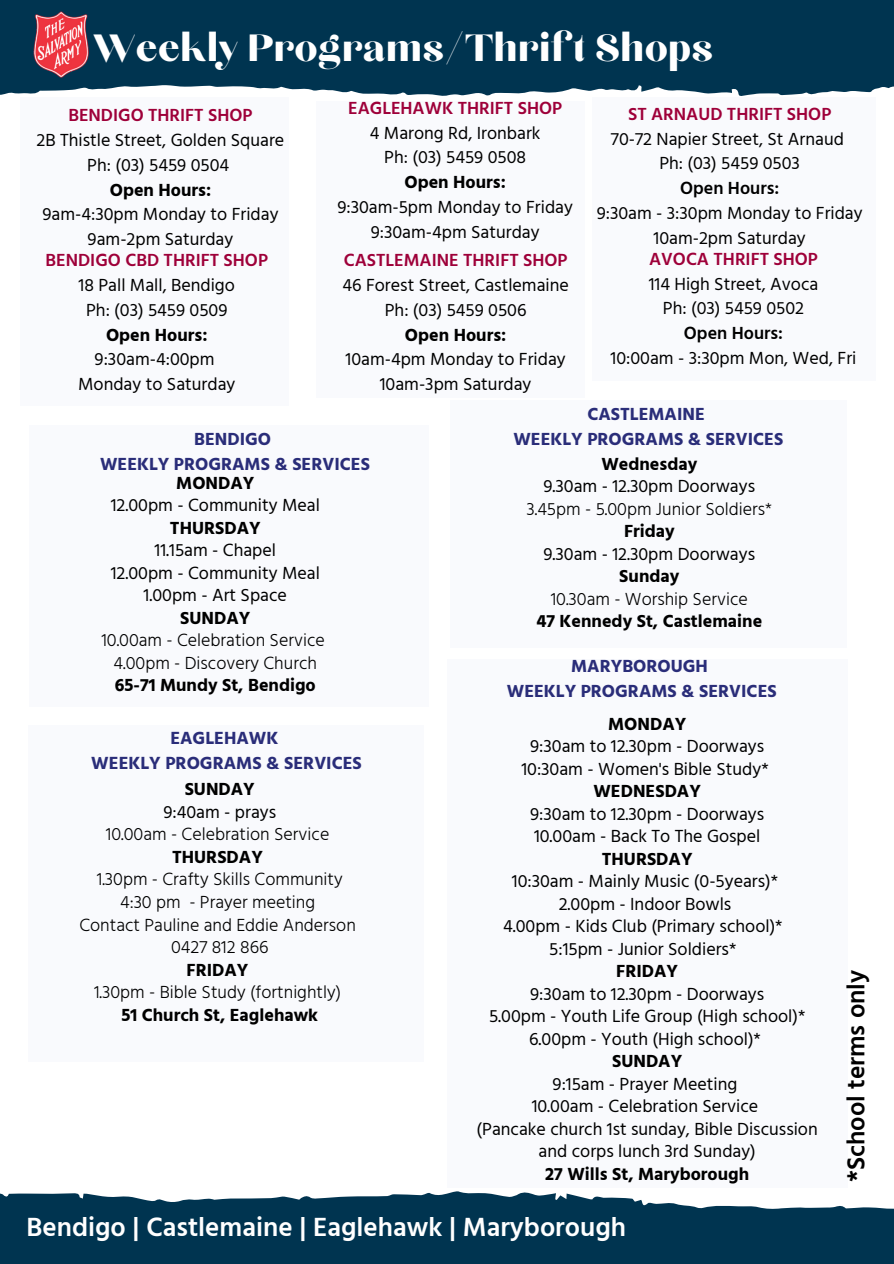
<style>
.page{position:relative;width:894px;height:1264px;background:#fff}
.page>*{position:absolute;margin:0;border:0;box-sizing:border-box;transform-origin:0 0}
.t1{font:47.25px "Chloe";color:#fff}
.t2{font:600 27px "Hind Guntur";color:#fff}
.t3{font:600 25.5px "Hind Guntur";color:#000}
.t4{font:18px/24.8px "Hind Guntur";color:#000;text-align:center}
.t5{font:300 18px/22.5px "Hind Guntur";color:#000;text-align:center}
.t6{font:700 18px "Hind Guntur";color:#000}
.t7{font:700 18px/24.8px "Hind Guntur";color:#2a2d79;text-align:center}
.t8{font:600 18px "Hind Guntur";color:#9e0039}
.t9{font:600 18px "Hind Guntur";color:#000}
</style>
<div class="page">
<div style="left:21px;top:97px;width:268px;height:309px;background:#f9fafd"></div>
<div style="left:0;top:0;width:893px;height:96px;background:#003450"></div>
<img style="left:32px;top:11px;width:57px;height:67px">
<svg style="left:0;top:1191px;width:893px;height:72px;background:#1d4b64"></svg>
<div style="left:28px;top:725px;width:396px;height:337px;background:#f9fafd"></div>
<div style="left:592px;top:97px;width:283px;height:284px;background:#f9fafd"></div>
<div style="left:446px;top:659px;width:401px;height:528px;background:#f9fafd"></div>
<div style="left:28px;top:425px;width:400px;height:281px;background:#f9fafd"></div>
<div style="left:316px;top:101px;width:268px;height:296px;background:#f9fafd"></div>
<div style="left:450px;top:399px;width:396px;height:248px;background:#f9fafd"></div>
<p class="t1" style="left:93px;top:26px;width:621px">Weekly Programs/Thrift Shops</p>
<p class="t8" style="left:68px;top:105px;width:186px">BENDIGO THRIFT SHOP</p>
<p class="t4" style="left:37px;top:127px;width:249px">2B Thistle Street, Golden Square<br>Ph: (03) 5459 0504</p>
<p class="t6" style="left:110px;top:179px;width:103px">Open Hours:</p>
<p class="t4" style="left:42px;top:202px;width:237px">9am-4:30pm Monday to Friday<br>9am-2pm Saturday</p>
<p class="t8" style="left:46px;top:249px;width:224px">BENDIGO CBD THRIFT SHOP</p>
<p class="t4" style="left:79px;top:272px;width:158px">18 Pall Mall, Bendigo<br>Ph: (03) 5459 0509</p>
<p class="t6" style="left:106px;top:324px;width:103px">Open Hours:</p>
<p class="t4" style="left:78px;top:347px;width:159px">9:30am-4:00pm<br>Monday to Saturday</p>
<p class="t8" style="left:348px;top:97px;width:215px">EAGLEHAWK THRIFT SHOP</p>
<p class="t4" style="left:370px;top:120px;width:172px">4 Marong Rd, Ironbark<br>Ph: (03) 5459 0508</p>
<p class="t6" style="left:404px;top:171px;width:103px">Open Hours:</p>
<p class="t4" style="left:337px;top:194px;width:237px">9:30am-5pm Monday to Friday<br>9:30am-4pm Saturday</p>
<p class="t8" style="left:343px;top:249px;width:225px">CASTLEMAINE THRIFT SHOP</p>
<p class="t4" style="left:342px;top:272px;width:228px">46 Forest Street, Castlemaine<br>Ph: (03) 5459 0506</p>
<p class="t6" style="left:405px;top:324px;width:103px">Open Hours:</p>
<p class="t4" style="left:345px;top:347px;width:222px">10am-4pm Monday to Friday<br>10am-3pm Saturday</p>
<p class="t8" style="left:627px;top:103px;width:205px">ST ARNAUD THRIFT SHOP</p>
<p class="t4" style="left:610px;top:126px;width:234px">70-72 Napier Street, St Arnaud<br>Ph: (03) 5459 0503</p>
<p class="t9" style="left:680px;top:177px;width:101px">Open Hours:</p>
<p class="t4" style="left:596px;top:200px;width:267px">9:30am - 3:30pm Monday to Friday<br>10am-2pm Saturday</p>
<p class="t8" style="left:649px;top:248px;width:170px">AVOCA THRIFT SHOP</p>
<p class="t4" style="left:648px;top:271px;width:171px">114 High Street, Avoca<br>Ph: (03) 5459 0502</p>
<p class="t9" style="left:683px;top:322px;width:101px">Open Hours:</p>
<p class="t4" style="left:610px;top:345px;width:247px">10:00am - 3:30pm Mon, Wed, Fri</p>
<p class="t7" style="left:100px;top:426px;width:271px">BENDIGO<br>WEEKLY PROGRAMS &amp; SERVICES</p>
<h3 class="t6" style="left:176px;top:472px;width:80px">MONDAY</h3>
<p class="t4" style="left:111px;top:493px;width:211px">12.00pm - Community Meal</p>
<p class="t6" style="left:170px;top:517px;width:92px">THURSDAY</p>
<p class="t4" style="left:154px;top:538px;width:123px">11.15am - Chapel</p>
<p class="t4" style="left:111px;top:560px;width:211px">12.00pm - Community Meal</p>
<p class="t4" style="left:144px;top:583px;width:145px">1.00pm - Art Space</p>
<p class="t6" style="left:180px;top:607px;width:72px">SUNDAY</p>
<p class="t5" style="left:101px;top:629px;width:225px">10.00am - Celebration Service</p>
<p class="t5" style="left:114px;top:651px;width:205px">4.00pm - Discovery Church</p>
<p class="t6" style="left:115px;top:674px;width:202px">65-71 Mundy St, Bendigo</p>
<p class="t7" style="left:91px;top:725px;width:272px">EAGLEHAWK<br>WEEKLY PROGRAMS &amp; SERVICES</p>
<p class="t6" style="left:185px;top:778px;width:72px">SUNDAY</p>
<p class="t4" style="left:163px;top:799px;width:114px">9:40am - prays</p>
<p class="t5" style="left:106px;top:823px;width:225px">10.00am - Celebration Service</p>
<p class="t6" style="left:172px;top:846px;width:92px">THURSDAY</p>
<p class="t5" style="left:79px;top:868px;width:278px">1.30pm - Crafty Skills Community<br>4:30 pm - Prayer meeting<br>Contact Pauline and Eddie Anderson<br>0427 812 866</p>
<p class="t6" style="left:186px;top:958px;width:63px">FRIDAY</p>
<p class="t5" style="left:94px;top:980px;width:249px">1.30pm - Bible Study (fortnightly)</p>
<p class="t6" style="left:121px;top:1003px;width:198px">51 Church St, Eaglehawk</p>
<p class="t7" style="left:513px;top:401px;width:271px">CASTLEMAINE<br>WEEKLY PROGRAMS &amp; SERVICES</p>
<p class="t6" style="left:601px;top:453px;width:97px">Wednesday</p>
<p class="t4" style="left:543px;top:473px;width:213px">9.30am - 12.30pm Doorways</p>
<p class="t5" style="left:526px;top:497px;width:247px">3.45pm - 5.00pm Junior Soldiers*</p>
<p class="t6" style="left:623px;top:520px;width:52px">Friday</p>
<p class="t4" style="left:543px;top:541px;width:213px">9.30am - 12.30pm Doorways</p>
<p class="t6" style="left:619px;top:565px;width:61px">Sunday</p>
<p class="t5" style="left:550px;top:587px;width:199px">10.30am - Worship Service</p>
<p class="t6" style="left:536px;top:610px;width:227px">47 Kennedy St, Castlemaine</p>
<p class="t7" style="left:506px;top:653px;width:271px">MARYBOROUGH<br>WEEKLY PROGRAMS &amp; SERVICES</p>
<h1 class="t6" style="left:608px;top:713px;width:80px">MONDAY</h1>
<h3 class="t4" style="left:530px;top:733px;width:235px">9:30am to 12.30pm - Doorways</h3>
<p class="t4" style="left:521px;top:756px;width:249px">10:30am - Women's Bible Study*</p>
<p class="t6" style="left:593px;top:780px;width:109px">WEDNESDAY</p>
<p class="t4" style="left:530px;top:801px;width:235px">9:30am to 12.30pm - Doorways</p>
<p class="t4" style="left:534px;top:823px;width:228px">10.00am - Back To The Gospel</p>
<p class="t6" style="left:601px;top:848px;width:92px">THURSDAY</p>
<p class="t4" style="left:511px;top:868px;width:268px">10:30am - Mainly Music (0-5years)*</p>
<p class="t4" style="left:558px;top:891px;width:174px">2.00pm - Indoor Bowls</p>
<p class="t4" style="left:503px;top:913px;width:281px">4.00pm - Kids Club (Primary school)*</p>
<h3 class="t4" style="left:549px;top:936px;width:188px">5:15pm - Junior Soldiers*</h3>
<p class="t6" style="left:616px;top:960px;width:63px">FRIDAY</p>
<p class="t4" style="left:530px;top:981px;width:235px">9:30am to 12.30pm - Doorways</p>
<p class="t4" style="left:489px;top:1003px;width:318px">5.00pm - Youth Life Group (High school)*</p>
<p class="t4" style="left:529px;top:1026px;width:233px">6.00pm - Youth (High school)*</p>
<p class="t6" style="left:612px;top:1050px;width:72px">SUNDAY</p>
<p class="t4" style="left:552px;top:1071px;width:186px">9:15am - Prayer Meeting</p>
<p class="t4" style="left:531px;top:1093px;width:228px">10.00am - Celebration Service</p>
<p class="t4" style="left:476px;top:1117px;width:342px;line-height:22.5px">(Pancake church 1st sunday, Bible Discussion and corps lunch 3rd Sunday)</p>
<p class="t6" style="left:545px;top:1163px;width:205px">27 Wills St, Maryborough</p>
<h3 class="t2" style="left:27px;top:1211px;width:600px">Bendigo | Castlemaine | Eaglehawk | Maryborough</h3>
<h2 class="t3" style="left:840px;top:1182px;width:214px;rotate:-90deg">*School terms only</h2>
</div>
